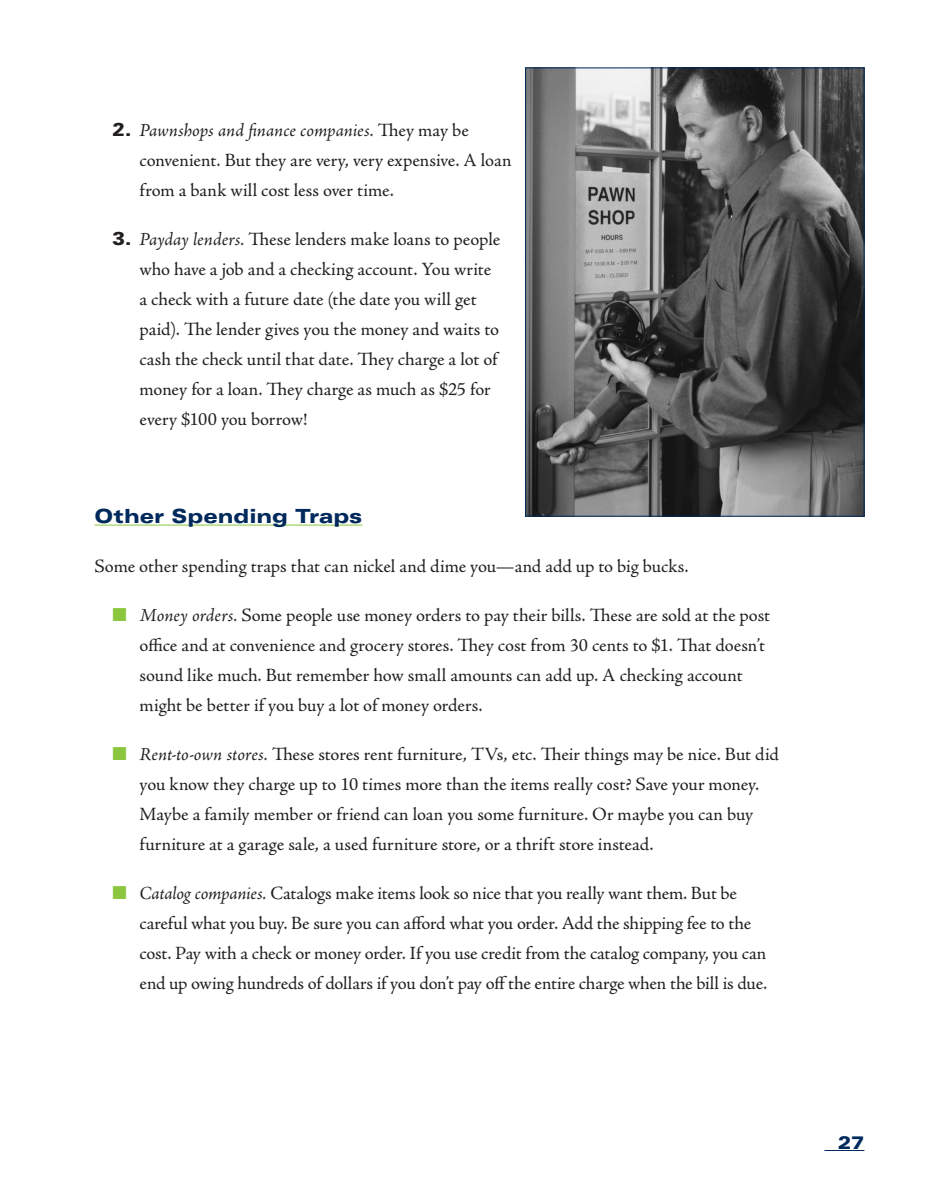
<style>
.page{position:relative;width:932px;height:1202px;background:#fff}
.page>*{position:absolute;margin:0;border:0;box-sizing:border-box;transform-origin:0 0}
.t1{font:900 expanded 19.5px "Univers";letter-spacing:-.005em;color:#00295c}
.t2{font:18.75px/30px "Adobe Jenson Pro";letter-spacing:-.005em;color:#231f20}
.t3{font:900 expanded 18px "Univers";color:#00295c}
.s1{font-family:"Univers";font-weight:900}
.s2{font-style:italic}
.s3{color:#8bc63e}
</style>
<div class="page">
<hr style="left:824px;top:1150px;width:40px;height:1px;background:#00295c">
<img style="left:527px;top:70px;width:335px;height:444px">
<div style="left:525px;top:68px;width:339px;height:448px;border:1px solid #00295c"></div>
<hr style="left:94px;top:524px;width:268px;height:1px;background:#8bc63e">
<p class="t2" style="left:140px;top:116px;width:373px;text-indent:-27px"><span class="s1">2.</span> <span class="s2">Pawnshops and finance companies.</span> They may be convenient. But they are very, very expensive. A loan from a bank will cost less over time.</p>
<p class="t2" style="left:140px;top:225px;width:362px;text-indent:-27px"><span class="s1">3.</span> <span class="s2">Payday lenders.</span> These lenders make loans to people who have a job and a checking account. You write a check with a future date (the date you will get paid). The lender gives you the money and waits to cash the check until that date. They charge a lot of money for a loan. They charge as much as $25 for every $100 you borrow!</p>
<p class="t1" style="left:94px;top:505px;width:269px">Other Spending Traps</p>
<p class="t2" style="left:94px;top:551px;width:595px">Some other spending traps that can nickel and dime you—and add up to big bucks.</p>
<p class="t2" style="left:140px;top:600px;width:632px;text-indent:-27px"><span class="s3">■</span> <span class="s2">Money orders.</span> Some people use money orders to pay their bills. These are sold at the post office and at convenience and grocery stores. They cost from 30 cents to $1. That doesn’t sound like much. But remember how small amounts can add up. A checking account might be better if you buy a lot of money orders.</p>
<p class="t2" style="left:140px;top:739px;width:640px;text-indent:-27px"><span class="s3">■</span> <span class="s2">Rent-to-own stores.</span> These stores rent furniture, TVs, etc. Their things may be nice. But did you know they charge up to 10 times more than the items really cost? Save your money.<br>Maybe a family member or friend can loan you some furniture. Or maybe you can buy furniture at a garage sale, a used furniture store, or a thrift store instead.</p>
<p class="t2" style="left:140px;top:878px;width:629px;text-indent:-27px"><span class="s3">■</span> <span class="s2">Catalog companies.</span> Catalogs make items look so nice that you really want them. But be careful what you buy. Be sure you can afford what you order. Add the shipping fee to the cost. Pay with a check or money order. If you use credit from the catalog company, you can end up owing hundreds of dollars if you don’t pay off the entire charge when the bill is due.</p>
<p class="t3" style="left:837px;top:1131px;width:28px">27</p>
</div>
